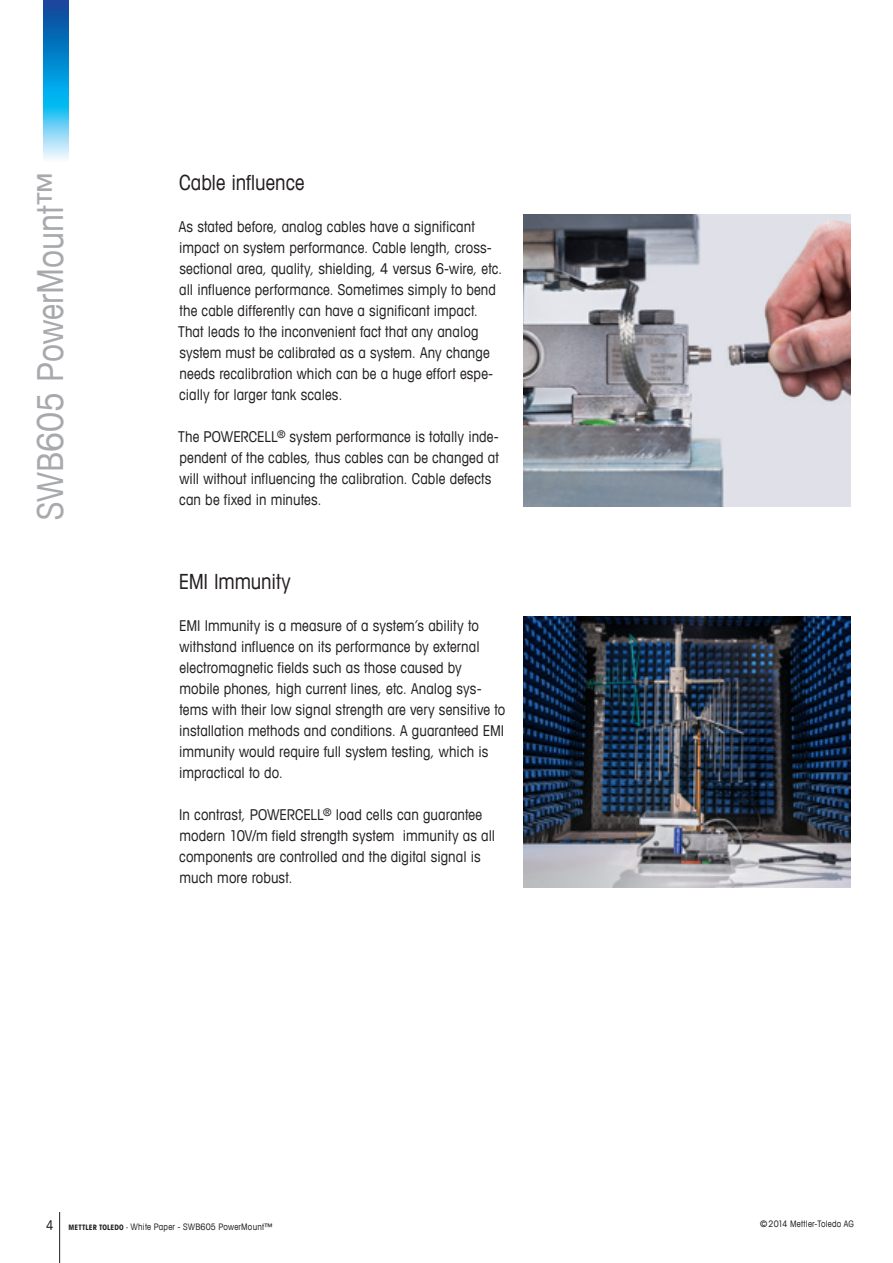
<style>
.page{position:relative;width:893px;height:1263px;background:#fff}
.page>*{position:absolute;margin:0;border:0;box-sizing:border-box;transform-origin:0 0}
.t1{font:condensed 36px "Avant Garde Com";color:#a8a9ad}
._8_Running_Text_10_1{font:condensed 21px "Avant Garde Com";letter-spacing:-.005em;color:#231f20}
._04_lead_text{font:condensed 15px/21px "Avant Garde Com";letter-spacing:.005em;color:#231f20}
.t2{font:condensed 9px "Avant Garde Com";letter-spacing:.02em;color:#231f20}
.s1{font-size:13.5px}
.s2{font-weight:700;font-size:7.5px}
.s3{font-size:7.5px}
</style>
<div class="page">
<hr style="left:59px;top:1212px;width:1px;height:51px;background:#231f20">
<img style="left:43px;top:0;width:26px;height:160px">
<img style="left:523px;top:214px;width:327px;height:292px">
<img style="left:523px;top:617px;width:327px;height:270px">
<h1 class="t1" style="left:28px;top:520px;width:351px;rotate:-90deg">SWB605 PowerMount™</h1>
<p class="_8_Running_Text_10_1" style="left:179px;top:170px;width:127px">Cable influence</p>
<p class="_04_lead_text" style="left:178px;top:216px;width:326px">As stated before, analog cables have a significant impact on system performance. Cable length, cross&shy;sectional area, quality, shielding, 4 versus 6-wire, etc. all influence performance. Sometimes simply to bend the cable differently can have a significant impact.<br>That leads to the inconvenient fact that any analog system must be calibrated as a system. Any change needs recalibration which can be a huge effort espe&shy;cially for larger tank scales.</p>
<p class="_04_lead_text" style="left:178px;top:426px;width:322px">The POWERCELL<sup>®</sup> system performance is totally inde&shy;pendent of the cables, thus cables can be changed at will without influencing the calibration. Cable defects can be fixed in minutes.</p>
<p class="_8_Running_Text_10_1" style="left:179px;top:569px;width:113px">EMI Immunity</p>
<p class="_04_lead_text" style="left:179px;top:615px;width:327px">EMI Immunity is a measure of a system’s ability to withstand influence on its performance by external electromagnetic fields such as those caused by mobile phones, high current lines, etc. Analog sys&shy;tems with their low signal strength are very sensitive to installation methods and conditions. A guaranteed EMI immunity would require full system testing, which is impractical to do.</p>
<p class="_04_lead_text" style="left:179px;top:804px;width:317px">In contrast, POWERCELL<sup>®</sup> load cells can guarantee modern 10V/m field strength system immunity as all components are controlled and the digital signal is much more robust.</p>
<p class="t2" style="left:46px;top:1221px;width:228px"><span class="s1">4</span> <span class="s2">METTLER TOLEDO</span> <span class="s3">-</span> White Paper - SWB605 PowerMount™</p>
<p class="t2" style="left:760px;top:1218px;width:95px">©2014 Mettler-Toledo AG</p>
</div>
